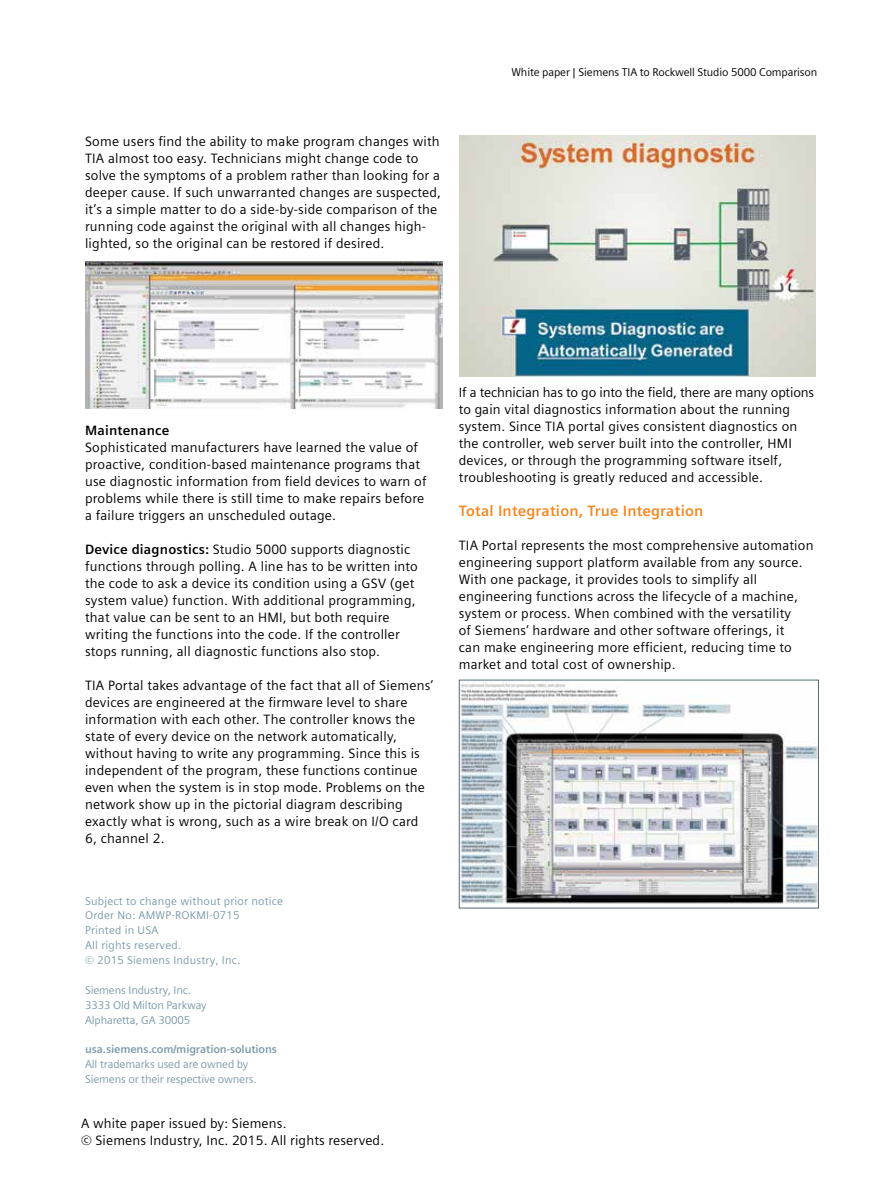
<style>
.page{position:relative;width:893px;height:1191px;background:#fff}
.page>*{position:absolute;margin:0;border:0;box-sizing:border-box;transform-origin:0 0}
.t1{font:700 15px "Siemens Sans OT";letter-spacing:.015em;color:#f6861f}
.t2{font:13.5px/17px "Siemens Sans OT";letter-spacing:.015em;color:#000}
.t3{font:700 13.5px "Siemens Sans OT";letter-spacing:.015em;color:#000}
.t4{font:11.25px/14.9px "Siemens Sans OT";letter-spacing:-.01em;color:#7b9aa9}
.t5{font:11.25px/14.9px "Siemens Sans Global";letter-spacing:.02em;color:#7b9aa9}
.t6{font:11.25px "Siemens Sans OT";letter-spacing:-.01em;color:#000}
.t7{font:700 11.25px "Siemens Sans OT";letter-spacing:-.01em;color:#7b9aa9}
.s1{font-weight:700}
</style>
<div class="page">
<img style="left:85px;top:261px;width:357px;height:147px">
<img style="left:459px;top:135px;width:356px;height:242px">
<img style="left:461px;top:682px;width:356px;height:222px">
<div style="left:459px;top:680px;width:360px;height:228px;border:1px solid #546a76"></div>
<p class="t2" style="left:85px;top:133px;width:358px">Some users find the ability to make program changes with TIA almost too easy. Technicians might change code to solve the symptoms of a problem rather than looking for a deeper cause. If such unwarranted changes are suspected, it’s a simple matter to do a side-by-side comparison of the running code against the original with all changes high&shy;lighted, so the original can be restored if desired.</p>
<p class="t6" style="left:511px;top:65px;width:307px">White paper | Siemens TIA to Rockwell Studio 5000 Comparison</p>
<p class="t3" style="left:85px;top:422px;width:86px">Maintenance</p>
<p class="t2" style="left:85px;top:439px;width:343px">Sophisticated manufacturers have learned the value of proactive, condition-based maintenance programs that use diagnostic information from field devices to warn of problems while there is still time to make repairs before a failure triggers an unscheduled outage.</p>
<p class="t2" style="left:85px;top:541px;width:334px"><span class="s1">Device diagnostics:</span> Studio 5000 supports diagnostic functions through polling. A line has to be written into the code to ask a device its condition using a GSV (get system value) function. With additional programming, that value can be sent to an HMI, but both require writing the functions into the code. If the controller stops running, all diagnostic functions also stop.</p>
<p class="t2" style="left:85px;top:677px;width:350px">TIA Portal takes advantage of the fact that all of Siemens’ devices are engineered at the firmware level to share information with each other. The controller knows the state of every device on the network automatically, without having to write any programming. Since this is independent of the program, these functions continue even when the system is in stop mode. Problems on the network show up in the pictorial diagram describing exactly what is wrong, such as a wire break on I/O card 6, channel 2.</p>
<p class="t5" style="left:85px;top:893px;width:200px">Subject to change without prior notice<br>Order No: AMWP-ROKMI-0715<br>Printed in USA<br>All rights reserved.<br>© 2015 Siemens Industry, Inc.</p>
<p class="t4" style="left:85px;top:982px;width:123px">Siemens Industry, Inc.<br>3333 Old Milton Parkway<br>Alpharetta, GA 30005</p>
<p class="t7" style="left:85px;top:1043px;width:193px">usa.siemens.com/migration-solutions</p>
<p class="t4" style="left:85px;top:1057px;width:173px">All trademarks used are owned by<br>Siemens or their respective owners.</p>
<p class="t2" style="left:81px;top:1115px;width:305px">A white paper issued by: Siemens.<br>© Siemens Industry, Inc. 2015. All rights reserved.</p>
<p class="t2" style="left:459px;top:384px;width:357px">If a technician has to go into the field, there are many options to gain vital diagnostics information about the running system. Since TIA portal gives consistent diagnostics on the controller, web server built into the controller, HMI devices, or through the programming software itself, troubleshooting is greatly reduced and accessible.</p>
<p class="t1" style="left:459px;top:502px;width:246px">Total Integration, True Integration</p>
<p class="t2" style="left:459px;top:537px;width:356px">TIA Portal represents the most comprehensive automation engineering support platform available from any source.<br>With one package, it provides tools to simplify all engineering functions across the lifecycle of a machine, system or process. When combined with the versatility<br>of Siemens’ hardware and other software offerings, it<br>can make engineering more efficient, reducing time to market and total cost of ownership.</p>
</div>
